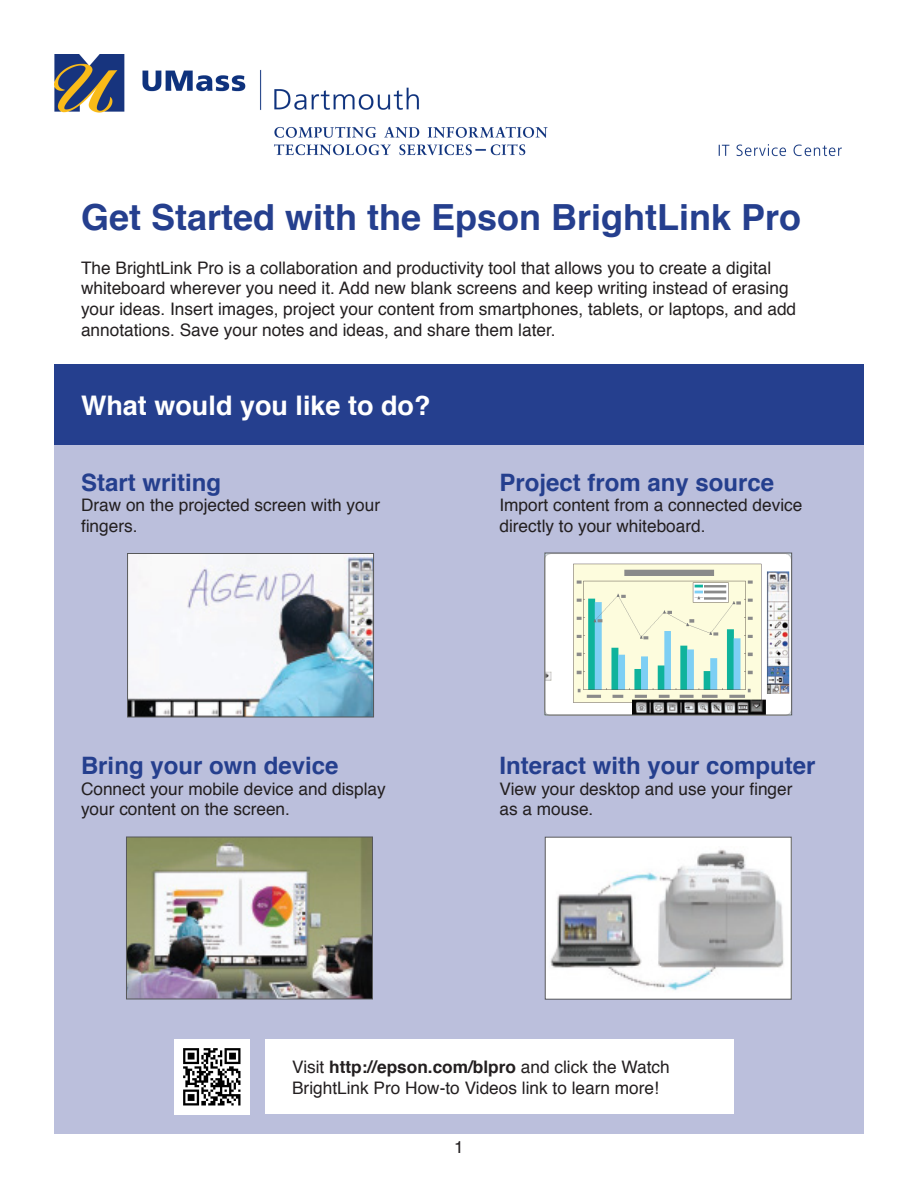
<style>
.page{position:relative;width:918px;height:1188px;background:#fff}
.page>*{position:absolute;margin:0;border:0;box-sizing:border-box;transform-origin:0 0}
.t1{font:700 36px "Helvetica";color:#253f8e}
.t2{font:700 27px "Helvetica";color:#fff}
.t3{font:700 24px "Helvetica";color:#253f8e}
.t4{font:17.25px/20.7px "Helvetica";color:#231f20}
.s1{font-weight:700}
</style>
<div class="page">
<img style="left:54px;top:54px;width:788px;height:103px">
<div style="left:54px;top:400px;width:810px;height:734px;background:#bbbfdc"></div>
<div style="left:54px;top:364px;width:810px;height:81px;background:#253f8e"></div>
<img style="left:129px;top:555px;width:243px;height:160px">
<div style="left:127px;top:553px;width:247px;height:164px;border:1px solid #57585a"></div>
<img style="left:128px;top:839px;width:243px;height:158px">
<div style="left:126px;top:837px;width:247px;height:162px;border:1px solid #57585a"></div>
<div style="left:545px;top:837px;width:246px;height:162px;background:#fff"></div>
<img style="left:550px;top:849px;width:234px;height:142px">
<div style="left:545px;top:837px;width:246px;height:162px;border:1px solid #57585a"></div>
<div style="left:265px;top:1040px;width:469px;height:74px;background:#fff"></div>
<img style="left:547px;top:555px;width:243px;height:158px">
<div style="left:545px;top:553px;width:247px;height:162px;border:1px solid #57585a"></div>
<img style="left:174px;top:1040px;width:76px;height:75px">
<p class="t1" style="left:81px;top:188px;width:722px">Get Started with the Epson BrightLink Pro</p>
<p class="t4" style="left:81px;top:258px;width:717px">The BrightLink Pro is a collaboration and productivity tool that allows you to create a digital whiteboard wherever you need it. Add new blank screens and keep writing instead of erasing your ideas. Insert images, project your content from smartphones, tablets, or laptops, and add annotations. Save your notes and ideas, and share them later.</p>
<p class="t2" style="left:81px;top:384px;width:351px">What would you like to do?</p>
<p class="t3" style="left:81px;top:463px;width:142px">Start writing</p>
<p class="t4" style="left:81px;top:495px;width:301px">Draw on the projected screen with your fingers.</p>
<p class="t3" style="left:500px;top:463px;width:276px">Project from any source</p>
<p class="t4" style="left:500px;top:495px;width:304px">Import content from a connected device directly to your whiteboard.</p>
<p class="t3" style="left:81px;top:746px;width:259px">Bring your own device</p>
<p class="t4" style="left:81px;top:779px;width:306px">Connect your mobile device and display your content on the screen.</p>
<p class="t3" style="left:500px;top:746px;width:318px">Interact with your computer</p>
<p class="t4" style="left:500px;top:779px;width:295px">View your desktop and use your finger as a mouse.</p>
<p class="t4" style="left:292px;top:1057px;width:379px">Visit <span class="s1">http://epson.com/blpro</span> and click the Watch<br>BrightLink Pro How-to Videos link to learn more!</p>
<p class="t4" style="left:454px;top:1137px;width:11px">1</p>
</div>
